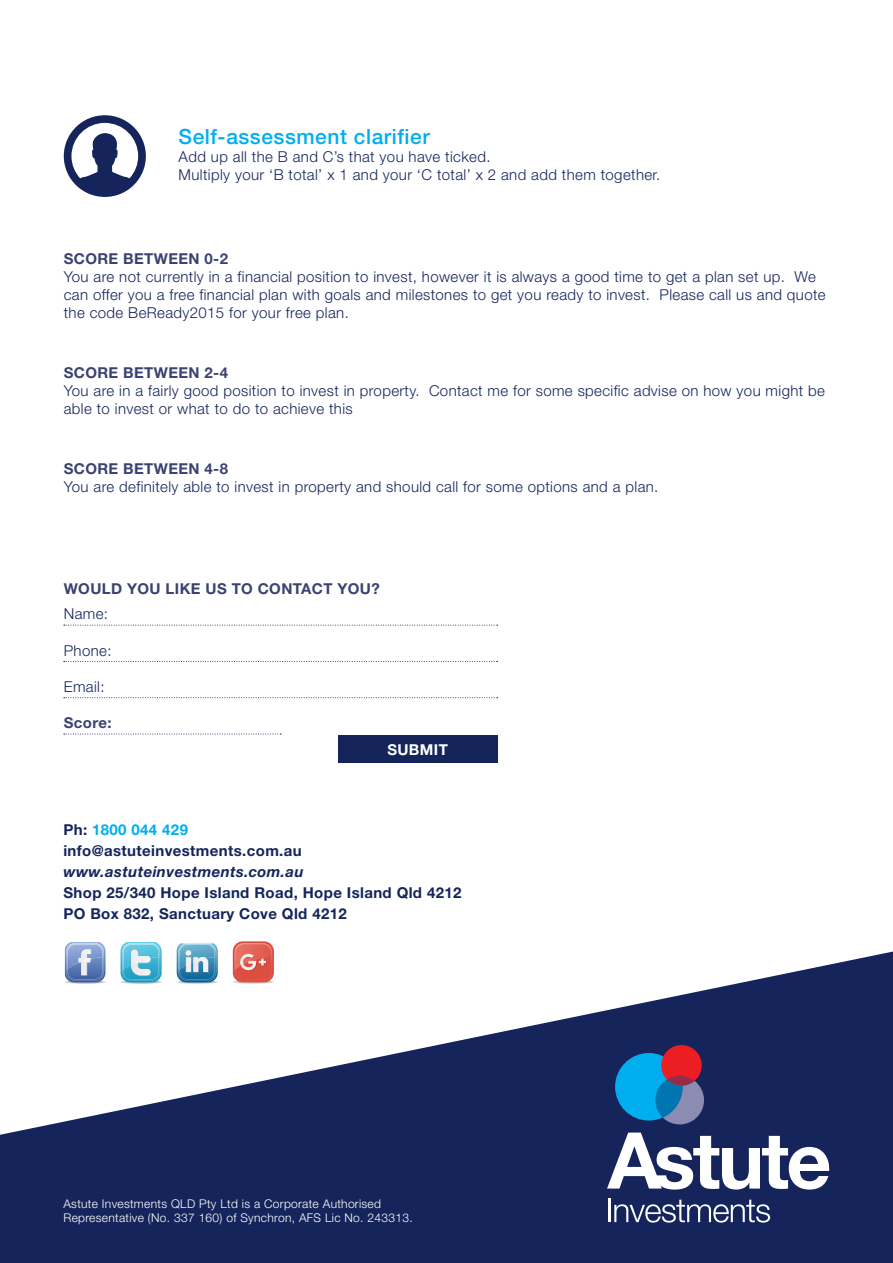
<style>
.page{position:relative;width:893px;height:1263px;background:#fff}
.page>*{position:absolute;margin:0;border:0;box-sizing:border-box;transform-origin:0 0}
.t1{font:500 21px "Helvetica Neue";letter-spacing:.025em;color:#00aeef}
.t2{font:300 15px/18px "Helvetica Neue";letter-spacing:.025em;color:#15255c}
.t3{font:700 15px/21px "Helvetica Neue";letter-spacing:.025em;color:#15255c}
.t4{font:700 15px "Helvetica Neue";letter-spacing:.025em;color:#3b4271}
.t5{font:italic 700 15px "Helvetica Neue";letter-spacing:.025em;color:#15255c}
.t6{font:700 15px "Helvetica Neue";letter-spacing:.025em;color:#fff}
.t7{font:300 12px/14.4px "Helvetica Neue";letter-spacing:.025em;color:#fff}
.s1{color:#00aeef}
</style>
<div class="page">
<svg style="left:64px;top:115px;width:82px;height:82px"></svg>
<svg style="left:0;top:951px;width:893px;height:312px;fill:#15255c"></svg>
<div style="left:615px;top:1053px;width:68px;height:67px;background:#00aeef;border-radius:50%"></div>
<div style="left:661px;top:1045px;width:41px;height:40px;background:#ed1d24;border-radius:50%"></div>
<svg style="left:655px;top:1076px;width:49px;height:48px;background:#4d71a0"></svg>
<svg style="left:607px;top:1132px;width:222px;height:57px"></svg>
<hr style="left:608px;top:1198px;width:3px;height:24px;background:#fff">
<svg style="left:614px;top:1200px;width:156px;height:22px;background:#525e86"></svg>
<svg style="left:64px;top:625px;width:434px;height:1px"></svg>
<svg style="left:64px;top:661px;width:434px;height:1px"></svg>
<svg style="left:64px;top:697px;width:434px;height:1px"></svg>
<svg style="left:64px;top:734px;width:217px;height:1px"></svg>
<div style="left:338px;top:735px;width:159px;height:28px;background:#15255c"></div>
<img style="left:120px;top:981px;width:42px;height:3px">
<svg style="left:121px;top:942px;width:41px;height:40px"></svg>
<img style="left:131px;top:950px;width:19px;height:7px">
<img style="left:122px;top:957px;width:38px;height:24px">
<img style="left:65px;top:982px;width:41px;height:2px">
<svg style="left:65px;top:942px;width:41px;height:40px"></svg>
<img style="left:66px;top:957px;width:38px;height:24px">
<img style="left:176px;top:981px;width:42px;height:3px">
<svg style="left:177px;top:943px;width:41px;height:39px"></svg>
<img style="left:178px;top:957px;width:38px;height:24px">
<img style="left:232px;top:981px;width:43px;height:3px">
<div style="left:233px;top:941px;width:41px;height:41px;background:#db4f40;border-radius:10px"></div>
<img style="left:234px;top:943px;width:38px;height:14px">
<svg style="left:254px;top:956px;width:13px;height:1px"></svg>
<img style="left:240px;top:954px;width:14px;height:3px">
<img style="left:234px;top:957px;width:38px;height:24px">
<h1 class="t1" style="left:179px;top:124px;width:253px">Self-assessment clarifier</h1>
<p class="t2" style="left:179px;top:147px;width:483px">Add up all the B and C’s that you have ticked.<br>Multiply your ‘B total’ x 1 and your ‘C total’ x 2 and add them together.</p>
<p class="t4" style="left:64px;top:249px;width:166px">Scor e Between 0-2</p>
<p class="t2" style="left:64px;top:267px;width:763px">You are not currently in a financial position to invest, however it is always a good time to get a plan set up. We can offer you a free financial plan with goals and milestones to get you ready to invest. Please call us and quote the code BeReady2015 for your free plan.</p>
<p class="t4" style="left:64px;top:363px;width:166px">Scor e Between 2-4</p>
<p class="t2" style="left:64px;top:381px;width:763px">You are in a fairly good position to invest in property. Contact me for some specific advise on how you might be able to invest or what to do to achieve this</p>
<p class="t4" style="left:64px;top:459px;width:166px">Scor e Between 4-8</p>
<p class="t2" style="left:64px;top:477px;width:596px">You are definitely able to invest in property and should call for some options and a plan.</p>
<p class="t4" style="left:64px;top:580px;width:317px">would you like us to contact you?</p>
<p class="t2" style="left:64px;top:605px;width:46px">Name:</p>
<p class="t2" style="left:64px;top:641px;width:49px">Phone:</p>
<p class="t2" style="left:64px;top:677px;width:42px">Email:</p>
<p class="t4" style="left:64px;top:714px;width:49px">Score:</p>
<p class="t6" style="left:387px;top:740px;width:62px">submit</p>
<p class="t3" style="left:63px;top:819px;width:240px">Ph: <span class="s1">1800 044 429 </span>info@astuteinvestments.com.au</p>
<p class="t5" style="left:63px;top:863px;width:242px">www.astuteinvestments.com.au</p>
<p class="t3" style="left:63px;top:882px;width:400px">Shop 25/340 Hope Island Road, Hope Island Qld 4212<br>PO Box 832, Sanctuary Cove Qld 4212</p>
<p class="t7" style="left:63px;top:1196px;width:351px">Astute Investments QLD Pty Ltd is a Corporate Authorised<br>Representative (No. 337 160) of Synchron, AFS Lic No. 243313.</p>
</div>
